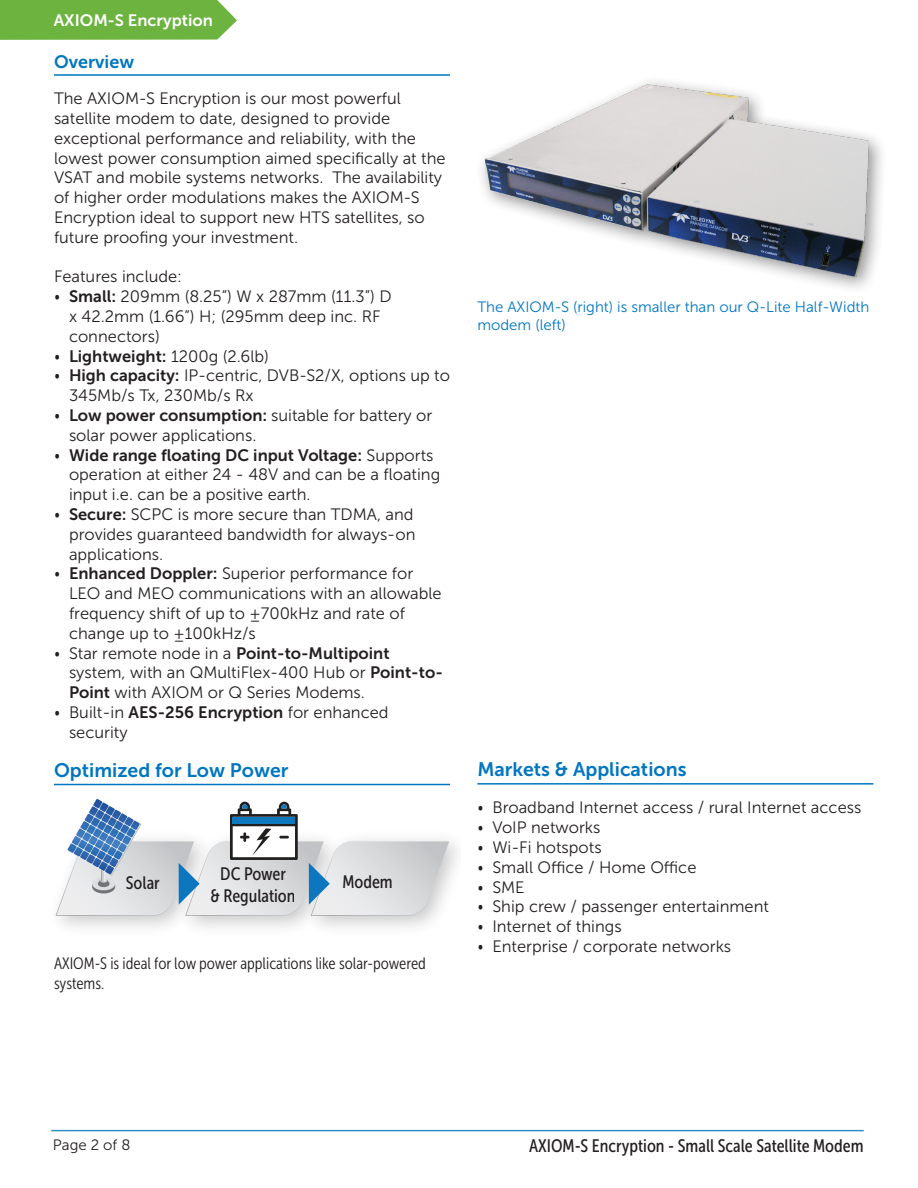
<style>
.page{position:relative;width:918px;height:1188px;background:#fff}
.page>*{position:absolute;margin:0;border:0;box-sizing:border-box;transform-origin:0 0}
.Section_Headings{font:19.5px "Museo Sans 700";color:#0076c0}
.t1{font:18px/21.6px "Museo Sans Cond 500";color:#231f20;text-align:center}
.Section_Headings-2{font:18px "Museo Sans 700";color:#0076c0}
.t2{font:16.5px/19.8px "Museo Sans 300";color:#231f20}
.t3{font:16.5px/19.8px "Museo Sans Cond 300";color:#231f20}
.t4{font:16.5px "Museo Sans 700";color:#231f20}
.t5{font:16.5px "Museo Sans 700";color:#fff}
.t6{font:15px/18px "Museo Sans 300";color:#0076c0}
.t7{font:15px "Museo Sans 300";color:#231f20}
.s1{font-family:"Museo Sans Cond 300"}
.s2{font-family:"Museo Sans 700"}
.s3{font-family:"Museo Sans 300"}
</style>
<div class="page">
<div style="left:0;top:0;width:237px;height:40px;background:#6cb33f"></div>
<hr style="left:51px;top:1130px;width:813px;height:1px;background:#0074be">
<hr style="left:54px;top:74px;width:396px;height:2px;background:#0076c0">
<hr style="left:54px;top:784px;width:396px;height:1px;background:#0076c0">
<hr style="left:477px;top:783px;width:396px;height:2px;background:#0076c0">
<svg style="left:56px;top:799px;width:394px;height:117px"></svg>
<div style="left:475px;top:75px;width:413px;height:221px;background:#231f20;opacity:.5"></div>
<img style="left:480px;top:79px;width:394px;height:203px">
<p class="t5" style="left:54px;top:11px;width:161px">AXIOM-S Encryption</p>
<p class="Section_Headings-2" style="left:54px;top:51px;width:82px">Overview</p>
<p class="t2" style="left:54px;top:89px;width:393px">The AXIOM-S Encryption is our most powerful satellite modem to date, designed to provide exceptional performance and reliability, with the lowest power consumption aimed specifically at the VSAT and mobile systems networks. The availability of higher order modulations makes the AXIOM-S Encryption ideal to support new HTS satellites, so future proofing your investment.</p>
<p class="t2" style="left:54px;top:267px;width:130px">Features include:</p>
<p class="t2" style="left:69px;top:287px;width:324px;text-indent:-15px"><span class="s1">•</span> <span class="s2">Small:</span> 209mm (8.25”) W x 287mm (11.3”) D x 42.2mm (1.66”) H; (295mm deep inc. RF connectors)</p>
<p class="t4" style="left:54px;top:347px;width:217px"><span class="s1">•</span> Lightweight: <span class="s3">1200g (2.6lb)</span></p>
<p class="t2" style="left:69px;top:366px;width:383px;text-indent:-15px"><span class="s1">•</span> <span class="s2">High capacity:</span> IP-centric, DVB-S2/X, options up to<br>345Mb/s Tx, 230Mb/s Rx</p>
<p class="t2" style="left:69px;top:406px;width:365px;text-indent:-15px"><span class="s1">•</span> <span class="s2">Low power consumption:</span> suitable for battery or solar power applications.</p>
<p class="t2" style="left:69px;top:445px;width:373px;text-indent:-15px"><span class="s1">•</span> <span class="s2">Wide range floating DC input Voltage:</span> Supports operation at either 24 - 48V and can be a floating input i.e. can be a positive earth.</p>
<p class="t2" style="left:69px;top:505px;width:348px;text-align:justify;text-indent:-15px"><span class="s1">•</span> <span class="s2">Secure:</span> SCPC is more secure than TDMA, and provides guaranteed bandwidth for always-on applications.</p>
<p class="t2" style="left:69px;top:564px;width:374px;text-indent:-15px"><span class="s1">•</span> <span class="s2">Enhanced Doppler:</span> Superior performance for LEO and MEO communications with an allowable frequency shift of up to ±700kHz and rate of change up to ±100kHz/s</p>
<p class="t2" style="left:69px;top:643px;width:375px;text-indent:-15px"><span class="s1">•</span> Star remote node in a <span class="s2">Point-to-Multipoint </span>system, with an QMultiFlex-400 Hub or <span class="s2">Point-to-<br>Point</span> with AXIOM or Q Series Modems.</p>
<p class="t2" style="left:69px;top:703px;width:321px;text-indent:-15px"><span class="s1">•</span> Built-in <span class="s2">AES-256 Encryption</span> for enhanced security</p>
<p class="t6" style="left:477px;top:298px;width:394px">The AXIOM-S (right) is smaller than our Q-Lite Half-Width modem (left)</p>
<p class="Section_Headings" style="left:54px;top:759px;width:236px">Optimized for Low Power</p>
<p class="Section_Headings" style="left:477px;top:759px;width:211px">Markets &amp; Applications</p>
<p class="t1" style="left:126px;top:872px;width:35px">Solar</p>
<p class="t1" style="left:210px;top:863px;width:87px">DC Power<br>&amp; Regulation</p>
<p class="t1" style="left:342px;top:871px;width:52px">Modem</p>
<p class="t3" style="left:54px;top:954px;width:373px">AXIOM-S is ideal for low power applications like solar-powered systems.</p>
<p class="t2" style="left:477px;top:798px;width:386px"><span class="s1">•</span> Broadband Internet access / rural Internet access</p>
<p class="t2" style="left:477px;top:818px;width:125px"><span class="s1">•</span> VoIP networks</p>
<p class="t2" style="left:477px;top:838px;width:126px"><span class="s1">•</span> Wi-Fi hotspots</p>
<p class="t2" style="left:477px;top:857px;width:221px"><span class="s1">•</span> Small Office / Home Office</p>
<p class="t2" style="left:477px;top:877px;width:49px"><span class="s1">•</span> SME</p>
<p class="t2" style="left:477px;top:897px;width:293px"><span class="s1">•</span> Ship crew / passenger entertainment</p>
<p class="t2" style="left:477px;top:917px;width:146px"><span class="s1">•</span> Internet of things</p>
<p class="t2" style="left:477px;top:937px;width:255px"><span class="s1">•</span> Enterprise / corporate networks</p>
<p class="t7" style="left:53px;top:1137px;width:79px">Page 2 of 8</p>
<p class="t1" style="left:529px;top:1135px;width:336px">AXIOM-S Encryption - Small Scale Satellite Modem</p>
</div>
